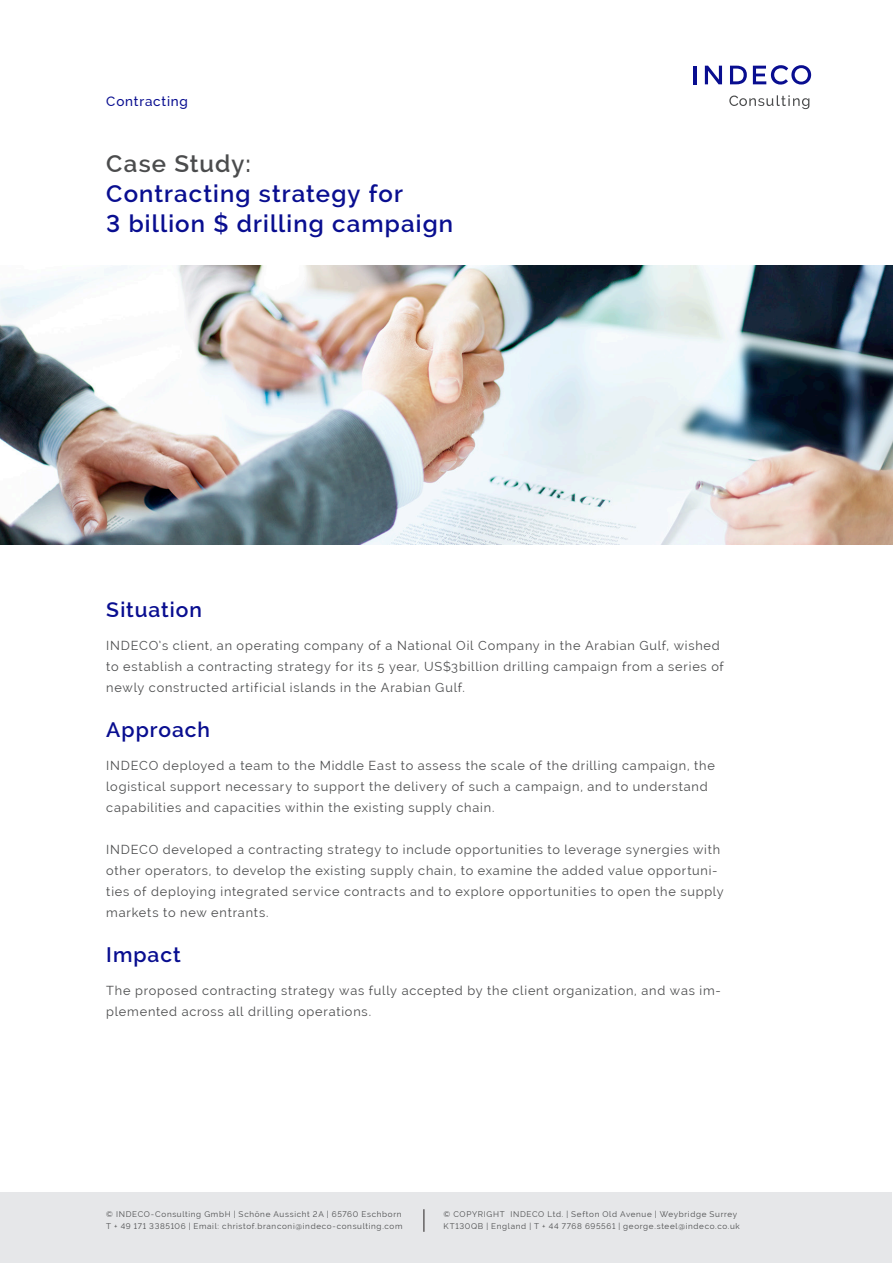
<style>
.page{position:relative;width:893px;height:1263px;background:#fff}
.page>*{position:absolute;margin:0;border:0;box-sizing:border-box;transform-origin:0 0}
.t1{font:600 24px/30px "Raleway";letter-spacing:.045em;color:#090e90}
.t2{font:600 24px "Raleway";letter-spacing:.045em;color:#4b4c4d}
.t3{font:600 21px "Raleway";letter-spacing:.045em;color:#090e90}
.t4{font:500 13.5px "Raleway";letter-spacing:.06em;color:#090e90}
.t5{font:12.75px/21px "Raleway";letter-spacing:.06em;color:#4b4c4d}
.t6{font:8.1px/12px "Raleway";letter-spacing:.08em;color:#4b4c4d}
</style>
<div class="page">
<img style="left:0;top:266px;width:893px;height:278px">
<hr style="left:694px;top:66px;width:3px;height:18px;background:#090e90">
<svg style="left:705px;top:66px;width:17px;height:18px"></svg>
<svg style="left:730px;top:66px;width:17px;height:18px"></svg>
<svg style="left:753px;top:65px;width:58px;height:20px"></svg>
<svg style="left:729px;top:95px;width:80px;height:14px"></svg>
<div style="left:1px;top:1193px;width:891px;height:70px;background:#e6e7e9"></div>
<svg style="left:424px;top:1209px;width:1px;height:23px"></svg>
<p class="t4" style="left:106px;top:93px;width:83px">Contracting</p>
<h1 class="t2" style="left:106px;top:150px;width:146px">Case Study:</h1>
<h1 class="t1" style="left:106px;top:179px;width:348px">Contracting strategy for<br>3 billion $ drilling campaign</h1>
<h2 class="t3" style="left:106px;top:598px;width:97px">Situation</h2>
<p class="t5" style="left:106px;top:635px;width:619px">INDECO’s client, an operating company of a National Oil Company in the Arabian Gulf, wished to establish a contracting strategy for its 5 year, US$3billion drilling campaign from a series of newly constructed artificial islands in the Arabian Gulf.</p>
<h2 class="t3" style="left:106px;top:718px;width:105px">Approach</h2>
<p class="t5" style="left:106px;top:755px;width:610px">INDECO deployed a team to the Middle East to assess the scale of the drilling campaign, the logistical support necessary to support the delivery of such a campaign, and to understand capabilities and capacities within the existing supply chain.</p>
<p class="t5" style="left:106px;top:839px;width:619px">INDECO developed a contracting strategy to include opportunities to leverage synergies with other operators, to develop the existing supply chain, to examine the added value opportuni&shy;ties of deploying integrated service contracts and to explore opportunities to open the supply markets to new entrants.</p>
<h2 class="t3" style="left:106px;top:943px;width:76px">Impact</h2>
<p class="t5" style="left:106px;top:980px;width:616px">The proposed contracting strategy was fully accepted by the client organization, and was im&shy;plemented across all drilling operations.</p>
<p class="t6" style="left:106px;top:1208px;width:298px">© INDECO-Consulting GmbH | Schöne Aussicht 2A | 65760 Eschborn<br>T + 49 171 3385106 | Email: christof.branconi@indeco-consulting.com</p>
<p class="t6" style="left:444px;top:1208px;width:298px">© COPYRIGHT INDECO Ltd. | Sefton Old Avenue | Weybridge Surrey<br>KT130QB | England | T + 44 7768 695561 | george.steel@indeco.co.uk</p>
</div>
